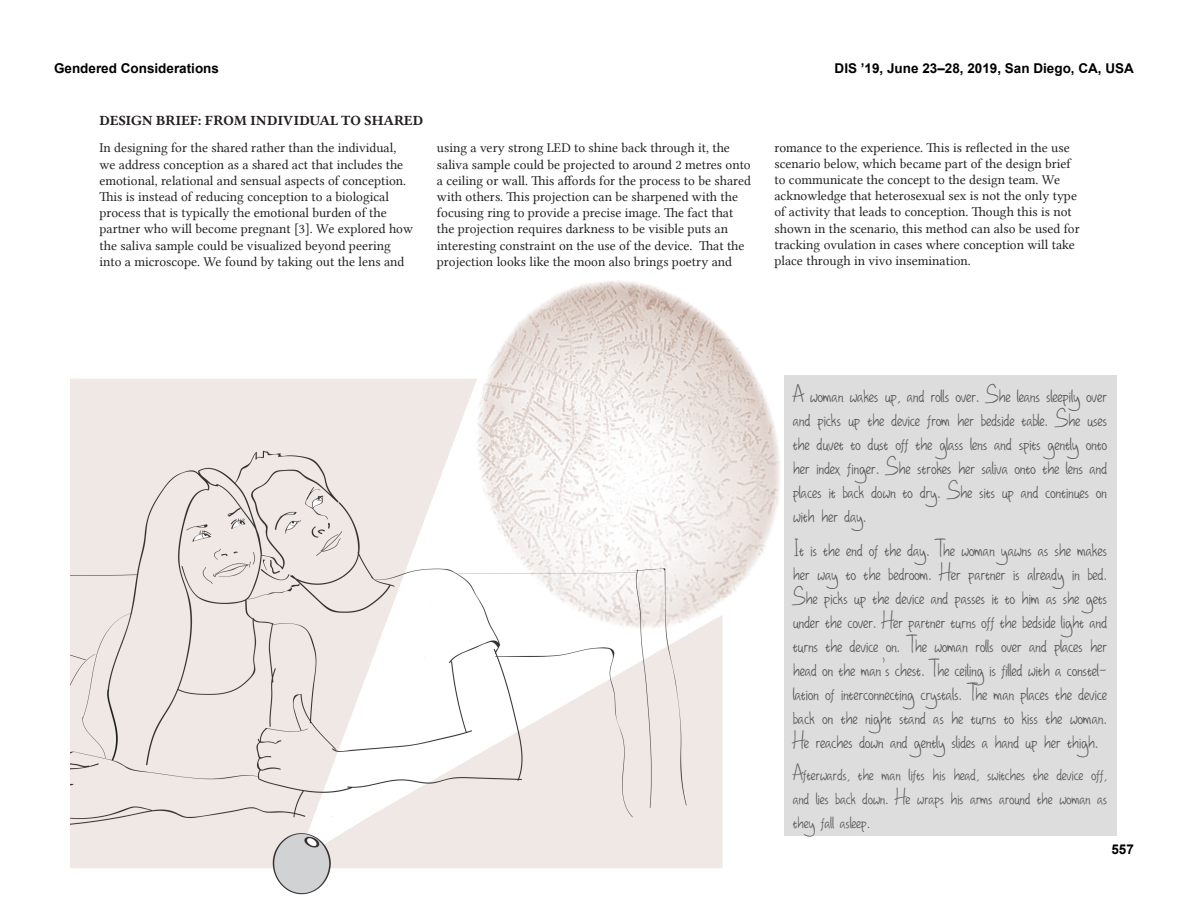
<style>
.page{position:relative;width:1188px;height:918px;background:#fff}
.page>*{position:absolute;margin:0;border:0;box-sizing:border-box;transform-origin:0 0}
.Paragraph{font:22.5px/24px "DHF Happy Birthday Ryan";color:#545557;text-align:justify}
.Paragraph-2{font:21px/24px "DHF Happy Birthday Ryan";color:#545557;text-align:justify}
.Paragraph_Style_1{font:14.25px "Lin Libertine B";letter-spacing:.005em;color:#231f20}
.Paragraph-3{font:13.5px/16.2px "Lin Libertine";color:#231f20}
.t1{font:700 13.5px "Arial";color:#000}
</style>
<div class="page">
<div style="left:783px;top:375px;width:334px;height:461px;background:#ddd"></div>
<img style="left:70px;top:280px;width:710px;height:615px">
<p class="t1" style="left:54px;top:59px;width:167px">Gendered Considerations</p>
<p class="t1" style="left:835px;top:59px;width:301px">DIS ’19, June 23–28, 2019, San Diego, CA, USA</p>
<p class="Paragraph_Style_1" style="left:100px;top:111px;width:325px">DESIGN BRIEF: FROM INDIVIDUAL TO SHARED</p>
<p class="Paragraph-3" style="left:99px;top:140px;width:315px">In designing for the shared rather than the individual, we address conception as a shared act that includes the emotional, relational and sensual aspects of conception.<br>This is instead of reducing conception to a biological process that is typically the emotional burden of the partner who will become pregnant [3]. We explored how the saliva sample could be visualized beyond peering into a microscope. We found by taking out the lens and</p>
<p class="Paragraph-3" style="left:437px;top:140px;width:316px">using a very strong LED to shine back through it, the saliva sample could be projected to around 2 metres onto a ceiling or wall. This affords for the process to be shared with others. This projection can be sharpened with the focusing ring to provide a precise image. The fact that the projection requires darkness to be visible puts an interesting constraint on the use of the device. That the projection looks like the moon also brings poetry and</p>
<p class="Paragraph-3" style="left:774px;top:139px;width:307px">romance to the experience. This is reflected in the use scenario below, which became part of the design brief to communicate the concept to the design team. We acknowledge that heterosexual sex is not the only type of activity that leads to conception. Though this is not shown in the scenario, this method can also be used for tracking ovulation in cases where conception will take place through in vivo insemination.</p>
<p class="Paragraph" style="left:793px;top:385px;width:316px">A woman wakes up, and rolls over. She leans sleepily over and picks up the device from her bedside table. She uses the duvet to dust off the glass lens and spits gently onto her index finger. She strokes her saliva onto the lens and places it back down to dry. She sits up and continues on with her day.</p>
<p class="Paragraph" style="left:793px;top:538px;width:316px">It is the end of the day. The woman yawns as she makes her way to the bedroom. Her partner is already in bed.<br>She picks up the device and passes it to him as she gets under the cover. Her partner turns off the bedside light and turns the device on. The woman rolls over and places her head on the man’s chest. The ceiling is filled with a constel&shy;lation of interconnecting crystals. The man places the device back on the night stand as he turns to kiss the woman.<br>He reaches down and gently slides a hand up her thigh.</p>
<p class="Paragraph-2" style="left:793px;top:763px;width:316px">Afterwards, the man lifts his head, switches the device off, and lies back down. He wraps his arms around the woman as they fall asleep.</p>
<p class="t1" style="left:1111px;top:840px;width:24px">557</p>
</div>
